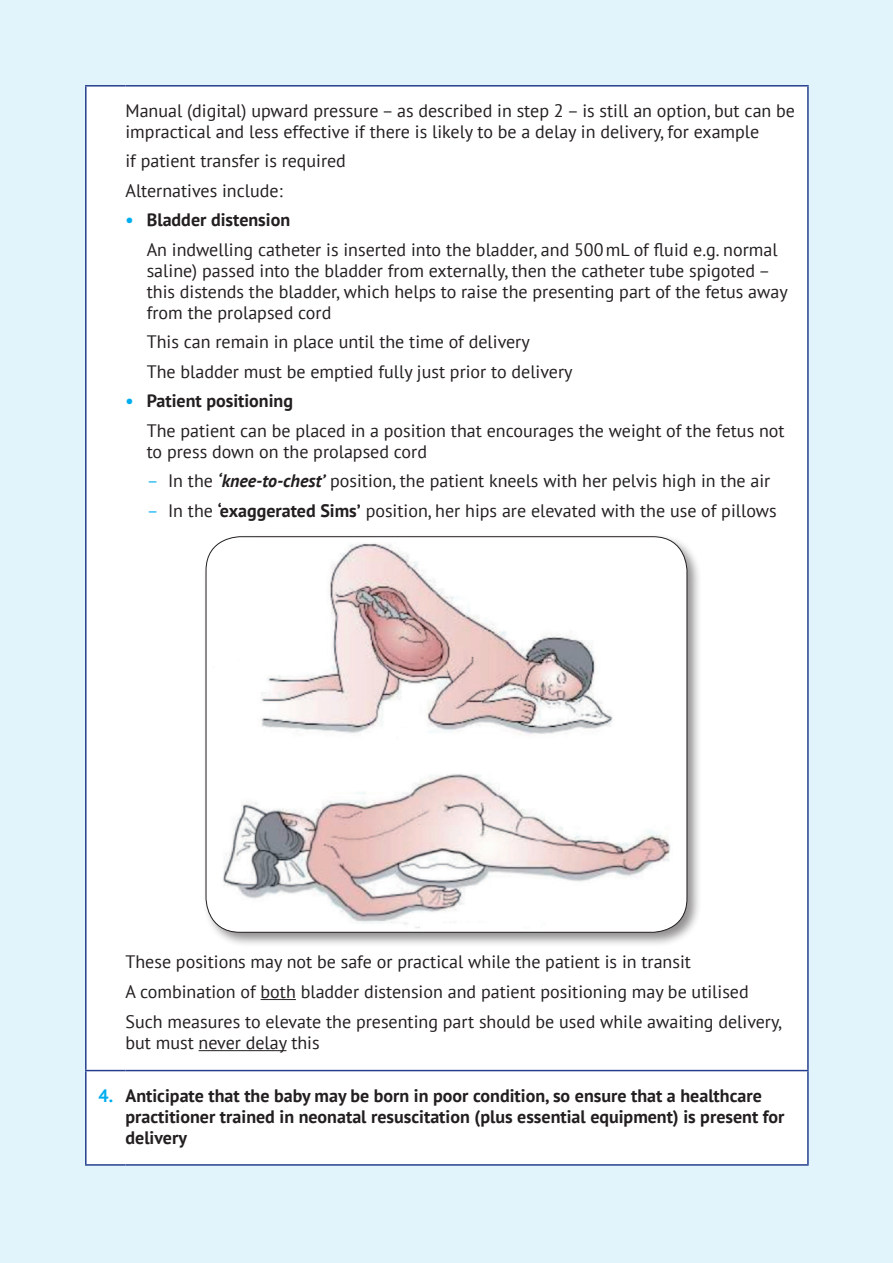
<style>
.page{position:relative;width:893px;height:1263px;background:#e1f4fc}
.page>*{position:absolute;margin:0;border:0;box-sizing:border-box;transform-origin:0 0}
.Management_Algorithm{font:18px/21px "PT Sans";color:#231f20}
.Management_Algorithm-2{font:700 18px/21px "PT Sans";color:#231f20}
.Management_Algorithm-3{font:700 18px "PT Sans";color:#00aeef}
.s1{color:#00aeef}
.s2{font-weight:700;font-style:italic}
.s3{font-weight:700}
</style>
<div class="page">
<div style="left:87px;top:87px;width:720px;height:1077px;background:#fff"></div>
<hr style="left:85px;top:85px;width:40px;height:2px;background:#253f8e">
<hr style="left:125px;top:85px;width:684px;height:2px;background:#253f8e">
<hr style="left:807px;top:87px;width:2px;height:983px;background:#253f8e">
<hr style="left:85px;top:1070px;width:40px;height:1px;background:#253f8e">
<hr style="left:85px;top:1071px;width:2px;height:93px;background:#253f8e">
<hr style="left:125px;top:1070px;width:684px;height:1px;background:#253f8e">
<hr style="left:807px;top:1071px;width:2px;height:93px;background:#253f8e">
<hr style="left:85px;top:1164px;width:40px;height:2px;background:#253f8e">
<hr style="left:125px;top:1164px;width:684px;height:2px;background:#253f8e">
<hr style="left:85px;top:87px;width:2px;height:983px;background:#253f8e">
<hr style="left:261px;top:999px;width:35px;height:1px;background:#231f20">
<hr style="left:199px;top:1050px;width:88px;height:1px;background:#231f20">
<div style="left:203px;top:533px;width:499px;height:415px;background:#231f20;opacity:.5"></div>
<img style="left:206px;top:537px;width:481px;height:395px">
<p class="Management_Algorithm" style="left:125px;top:100px;width:671px">Manual (digital) upward pressure – as described in step 2 – is still an option, but can be impractical and less effective if there is likely to be a delay in delivery, for example</p>
<p class="Management_Algorithm" style="left:125px;top:150px;width:222px">if patient transfer is required</p>
<p class="Management_Algorithm" style="left:125px;top:180px;width:159px">Alternatives include:</p>
<p class="Management_Algorithm-2" style="left:125px;top:209px;width:166px"><span class="s1">•</span> Bladder distension</p>
<p class="Management_Algorithm" style="left:147px;top:239px;width:642px">An indwelling catheter is inserted into the bladder, and 500mL of fluid e.g. normal saline) passed into the bladder from externally, then the catheter tube spigoted – this distends the bladder, which helps to raise the presenting part of the fetus away from the prolapsed cord</p>
<p class="Management_Algorithm" style="left:147px;top:331px;width:385px">This can remain in place until the time of delivery</p>
<p class="Management_Algorithm" style="left:147px;top:361px;width:427px">The bladder must be emptied fully just prior to delivery</p>
<p class="Management_Algorithm-2" style="left:125px;top:390px;width:169px"><span class="s1">•</span> Patient positioning</p>
<p class="Management_Algorithm" style="left:147px;top:420px;width:639px">The patient can be placed in a position that encourages the weight of the fetus not to press down on the prolapsed cord</p>
<p class="Management_Algorithm" style="left:147px;top:470px;width:625px"><span class="s1">–</span> In the <span class="s2">‘knee-to-chest’</span> position, the patient kneels with her pelvis high in the air</p>
<p class="Management_Algorithm" style="left:147px;top:500px;width:631px"><span class="s1">–</span> In the <span class="s3">‘exaggerated Sims’</span> position, her hips are elevated with the use of pillows</p>
<p class="Management_Algorithm" style="left:125px;top:951px;width:567px">These positions may not be safe or practical while the patient is in transit</p>
<p class="Management_Algorithm" style="left:125px;top:981px;width:625px">A combination of both bladder distension and patient positioning may be utilised</p>
<p class="Management_Algorithm" style="left:125px;top:1010px;width:658px;line-height:21.6px">Such measures to elevate the presenting part should be used while awaiting delivery, but must never delay this</p>
<p class="Management_Algorithm-3" style="left:99px;top:1083px;width:16px">4.</p>
<p class="Management_Algorithm-2" style="left:125px;top:1084px;width:661px">Anticipate that the baby may be born in poor condition, so ensure that a healthcare practitioner trained in neonatal resuscitation (plus essential equipment) is present for delivery</p>
</div>
